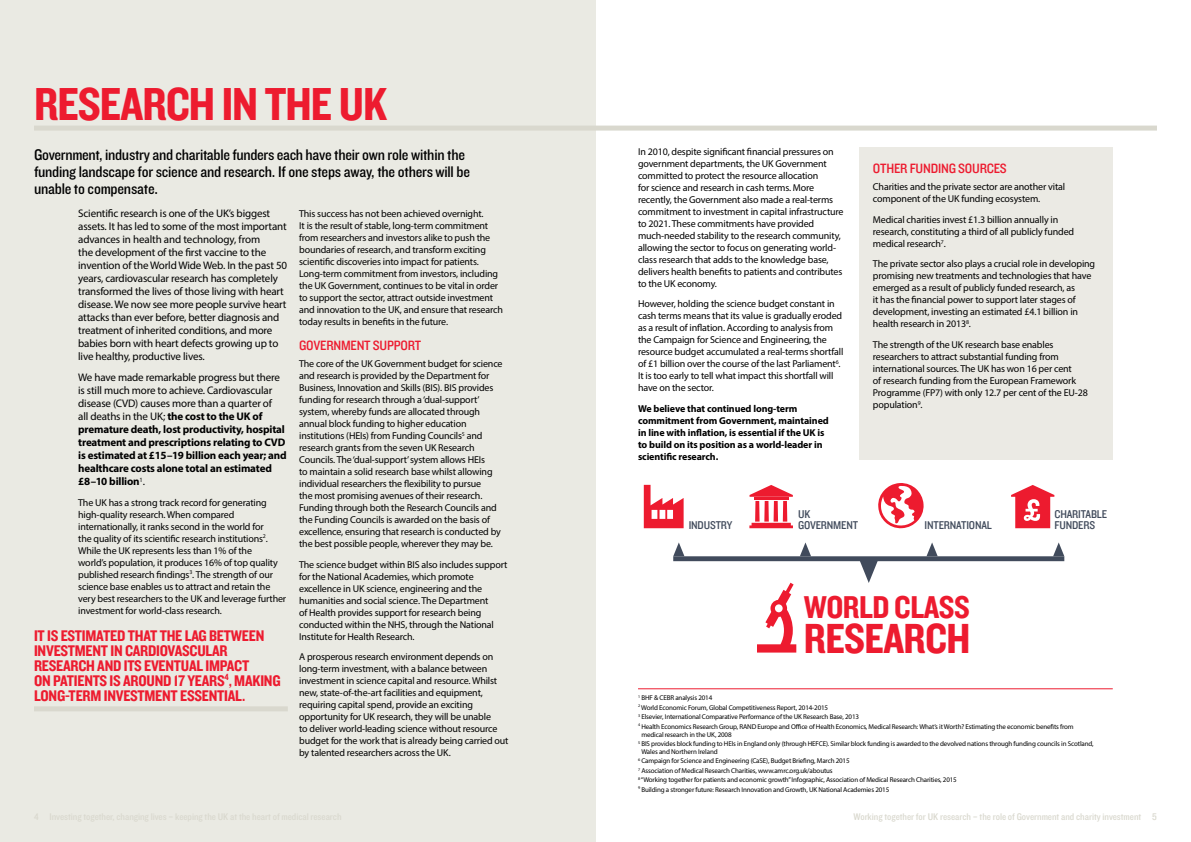
<style>
.page{position:relative;width:1191px;height:842px;background:#fff}
.page>*{position:absolute;margin:0;border:0;box-sizing:border-box;transform-origin:0 0}
.t1{font:48px "Knockout 50 Welterweight";letter-spacing:-.02em;color:#ed1b2f}
.t2{font:43.7px "Knockout 50 Welterweight";color:#ed1b2f}
.t3{font:32.8px "Knockout 50 Welterweight";letter-spacing:-.015em;color:#ed1b2f}
.t4{font:16px/17px "Knockout 30 Junior Welterwt";letter-spacing:-.015em;color:#000}
.t5{font:16px/15px "Knockout 50 Welterweight";letter-spacing:-.015em;color:#ed1b2f}
.t6{font:14px "Knockout 30 Junior Welterwt";letter-spacing:-.015em;color:#ed1b2f}
.t7{font:11.7px "Knockout 30 Junior Welterwt";letter-spacing:-.015em;color:#414b5c}
.t8{font:11px/13px "Myriad Pro";letter-spacing:-.015em;color:#000}
.t9{font:700 11px/13px "Myriad Pro";letter-spacing:-.015em;color:#000}
.t10{font:10px/12px "Myriad Pro";letter-spacing:-.015em;color:#000}
.t11{font:700 10px/12px "Myriad Pro";letter-spacing:-.01em;color:#000}
.t12{font:10px "Knockout 30 Junior Welterwt";letter-spacing:-.005em;color:#d9d8ce}
.t13{font:7px/9.4px "Myriad Pro";letter-spacing:-.02em;color:#000}
.s1{font-weight:400}
</style>
<div class="page">
<div style="left:0;top:0;width:595px;height:842px;background:#eaeae3"></div>
<div style="left:859px;top:147px;width:253px;height:313px;background:#ebeae4"></div>
<div style="left:673px;top:556px;width:391px;height:5px;background:#414b5c"></div>
<svg style="left:757px;top:583px;width:39px;height:69px"></svg>
<svg style="left:644px;top:485px;width:39px;height:43px"></svg>
<svg style="left:749px;top:485px;width:44px;height:43px"></svg>
<svg style="left:878px;top:483px;width:46px;height:46px"></svg>
<svg style="left:1011px;top:485px;width:43px;height:43px"></svg>
<svg style="left:673px;top:542px;width:11px;height:14px"></svg>
<svg style="left:800px;top:542px;width:11px;height:14px"></svg>
<svg style="left:859px;top:561px;width:18px;height:22px"></svg>
<svg style="left:926px;top:542px;width:11px;height:14px"></svg>
<svg style="left:1053px;top:542px;width:11px;height:14px"></svg>
<div style="left:34px;top:126px;width:1123px;height:5px;background:#d9d8ce"></div>
<div style="left:34px;top:706px;width:254px;height:5px;background:#d9d8ce"></div>
<hr style="left:638px;top:688px;width:474px;height:1px;background:#ed1b2f">
<h1 class="t1" style="left:34px;top:72px;width:23px">RESEA</h1>
<h1 class="t1" style="left:142px;top:72px;width:247px">RCH IN THE UK</h1>
<h3 class="t4" style="left:34px;top:146px;width:437px">Government, industry and charitable funders each have their own role within the funding landscape for science and research. If one steps away, the others will be unable to compensate.</h3>
<p class="t8" style="left:78px;top:206px;width:210px">Scientific research is one of the UK’s biggest assets. It has led to some of the most important advances in health and technology, from<br>the development of the first vaccine to the invention of the World Wide Web. In the past 50 years, cardiovascular research has completely transformed the lives of those living with heart disease. We now see more people survive heart attacks than ever before, better diagnosis and treatment of inherited conditions, and more babies born with heart defects growing up to live healthy, productive lives.</p>
<p class="t9" style="left:78px;top:371px;width:210px"><span class="s1">We have made remarkable progress but there is still much more to achieve. Cardiovascular disease (CVD) causes more than a quarter of<br>all deaths in the UK;</span> the cost to the UK of premature death, lost productivity, hospital treatment and prescriptions relating to CVD is estimated at £15–19 billion each year; and healthcare costs alone total an estimated £8–10 billion<sup>1</sup><span class="s1">.</span></p>
<p class="t10" style="left:78px;top:496px;width:209px">The UK has a strong track record for generating high-quality research. When compared internationally, it ranks second in the world for<br>the quality of its scientific research institutions<sup>2</sup>.<br>While the UK represents less than 1% of the<br>world’s population, it produces 16% of top quality published research findings<sup>3</sup>. The strength of our science base enables us to attract and retain the very best researchers to the UK and leverage further investment for world-class research.</p>
<h3 class="t5" style="left:34px;top:627px;width:192px">IT IS ESTIMATED THAT THELAG BETWEEN<br>INVEST</h3>
<h3 class="t5" style="left:75px;top:642px;width:102px">MENT IN CARDIOVASCULA</h3>
<h3 class="t5" style="left:219px;top:642px;width:10px">R</h3>
<h3 class="t5" style="left:34px;top:657px;width:16px">RESEA</h3>
<h3 class="t5" style="left:71px;top:657px;width:82px">RCH AND ITS EVENTUAL</h3>
<h3 class="t5" style="left:206px;top:657px;width:30px">IMPACT</h3>
<h3 class="t5" style="left:34px;top:672px;width:34px">ON PATIENTS</h3>
<h3 class="t5" style="left:34px;top:672px;width:248px;text-indent:76px">IS AROUN D 17 YEARS<sup>4</sup>, MAKING<br>LONG-TERM INVESTMENT ESSENTIAL.</h3>
<p class="t10" style="left:299px;top:208px;width:205px">This success has not been achieved overnight.<br>It is the result of stable, long-term commitment from researchers and investors alike to push the boundaries of research, and transform exciting scientific discoveries into impact for patients.<br>Long-term commitment from investors, including the UK Government, continues to be vital in order to support the sector, attract outside investment and innovation to the UK, and ensure that research today results in benefits in the future.</p>
<h3 class="t6" style="left:299px;top:336px;width:82px">Government support</h3>
<p class="t10" style="left:299px;top:358px;width:205px">The core of the UK Government budget for science and research is provided by the Department for Business, Innovation and Skills (BIS). BIS provides funding for research through a ‘dual-support’ system, whereby funds are allocated through annual block funding to higher education institutions (HEIs) from Funding Councils<sup>5</sup> and research grants from the seven UK Research Councils. The ‘dual-support’ system allows HEIs<br>to maintain a solid research base whilst allowing individual researchers the flexibility to pursue<br>the most promising avenues of their research.<br>Funding through both the Research Councils and the Funding Councils is awarded on the basis of excellence, ensuring that research is conducted by the best possible people, wherever they may be.</p>
<p class="t10" style="left:299px;top:558px;width:210px">The science budget within BIS also includes support for the National Academies, which promote excellence in UK science, engineering and the humanities and social science. The Department<br>of Health provides support for research being conducted within the NHS, through the National Institute for Health Research.</p>
<p class="t10" style="left:299px;top:651px;width:211px">A prosperous research environment depends on long-term investment, with a balance between investment in science capital and resource. Whilst new, state-of-the-art facilities and equipment, requiring capital spend, provide an exciting opportunity for UK research, they will be unable<br>to deliver world-leading science without resource budget for the work that is already being carried out by talented researchers across the UK.</p>
<p class="t10" style="left:638px;top:145px;width:207px">In 2010, despite significant financial pressures on government departments, the UK Government committed to protect the resource allocation<br>for science and research in cash terms. More recently, the Government also made a real-terms commitment to investment in capital infrastructure to 2021. These commitments have provided much-needed stability to the research community, allowing the sector to focus on generating world&shy;class research that adds to the knowledge base, delivers health benefits to patients and contributes to the UK economy.</p>
<p class="t10" style="left:638px;top:298px;width:207px">However, holding the science budget constant in cash terms means that its value is gradually eroded as a result of inflation. According to analysis from the Campaign for Science and Engineering, the resource budget accumulated a real-terms shortfall of £1 billion over the course of the last Parliament<sup>6</sup>.<br>It is too early to tell what impact this shortfall will have on the sector.</p>
<p class="t11" style="left:638px;top:402px;width:192px">We believe that continued long-term commitment from Government, maintained in line with inflation, is essential if the UK is to build on its position as a world-leader in scientific research.</p>
<h3 class="t6" style="left:873px;top:159px;width:15px">Other</h3>
<h3 class="t6" style="left:909px;top:159px;width:57px">fundingsources</h3>
<p class="t10" style="left:873px;top:181px;width:194px">Charities and the private sector are another vital component of the UK funding ecosystem.</p>
<p class="t10" style="left:873px;top:213px;width:203px">Medical charities invest £1.3 billion annually in research, constituting a third of all publicly funded medical research<sup>7</sup>.</p>
<p class="t10" style="left:873px;top:258px;width:224px">The private sector also plays a crucial role in developing promising new treatments and technologies that have emerged as a result of publicly funded research, as<br>it has the financial power to support later stages of development, investing an estimated £4.1 billion in health research in 2013<sup>8</sup>.</p>
<p class="t10" style="left:873px;top:338px;width:216px">The strength of the UK research base enables researchers to attract substantial funding from international sources. The UK has won 16 per cent<br>of research funding from the European Framework Programme (FP7) with only 12.7 per cent of the EU-28 population<sup>9</sup>.</p>
<p class="t7" style="left:798px;top:506px;width:14px">UK</p>
<p class="t7" style="left:689px;top:517px;width:22px">Industr</p>
<p class="t7" style="left:726px;top:517px;width:7px">y</p>
<p class="t7" style="left:798px;top:517px;width:50px">Government</p>
<p class="t7" style="left:1054px;top:506px;width:54px">CHARITABLE</p>
<p class="t7" style="left:924px;top:517px;width:9px">Internationa</p>
<p class="t7" style="left:986px;top:517px;width:7px">l</p>
<p class="t7" style="left:1054px;top:517px;width:42px">FUNDERS</p>
<h3 class="t3" style="left:804px;top:585px;width:106px">WORLD CLASS</h3>
<h2 class="t2" style="left:804px;top:609px;width:42px">RESEA</h2>
<h2 class="t2" style="left:903px;top:609px;width:68px">RCH</h2>
<p class="t13" style="left:638px;top:693px;width:437px"><sup>1</sup> BHF &amp; CEBR analysis 2014<br><sup>2</sup> World Economic Forum, Global Competitiveness Report, 2014-2015<br><sup>3</sup> Elsevier, International Comparative Performance of the UK Research Base, 2013<br><sup>4</sup> Health Economics Research Group, RAND Europe and Office of Health Economics, Medical Research: What’s it Worth? Estimating the economic benefits from</p>
<p class="t13" style="left:638px;top:729px;width:457px;text-indent:3px">medical research in the UK, 2008<br><sup>5</sup> BIS provides block funding to HEIs in England only (through HEFCE). Similar block funding is awarded to the devolved nations through funding councils in Scotland,</p>
<p class="t13" style="left:638px;top:747px;width:320px;text-indent:3px">Wales and Northern Ireland<br><sup>6</sup> Campaign for Science and Engineering (CaSE), Budget Briefing, March 2015<br><sup>7</sup> Association of Medical Research Charities, www.amrc.org.uk/aboutus<br><sup>8</sup> “Working together for patients and economic growth” Infographic, Association of Medical Research Charities, 2015<br><sup>9</sup> Building a stronger future: Research Innovation and Growth, UK National Academies 2015</p>
<p class="t12" style="left:853px;top:810px;width:305px">Working together for UK research – the role of Government and charity investment 5</p>
</div>
